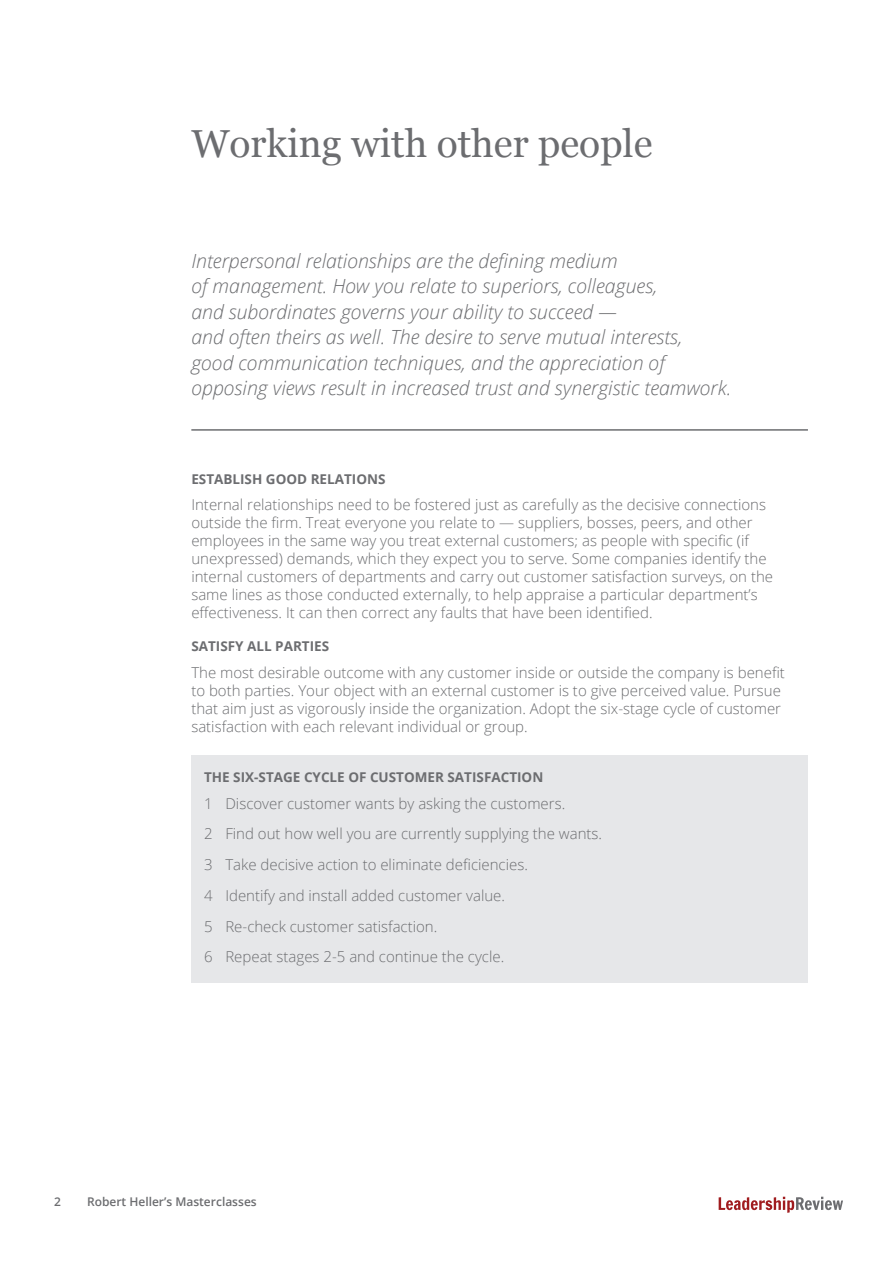
<style>
.page{position:relative;width:893px;height:1263px;background:#fff}
.page>*{position:absolute;margin:0;border:0;box-sizing:border-box;transform-origin:0 0}
.t1{font:39px "Georgia";color:#6c6d70}
.intro{font:italic 300 19.5px/25.5px "Open Sans";color:#6c6d70}
.body{font:300 15px/18px "Open Sans";color:#6c6d70}
.feature_buls{font:300 15px "Open Sans";color:#6c6d70}
.feature_buls_last{font:300 15px "Open Sans";color:#6c6d70}
.h_feature{font:700 13.5px "Open Sans";color:#6c6d70}
.t2{font:600 12px "Open Sans";color:#6c6d70}
</style>
<div class="page">
<svg style="left:719px;top:1197px;width:124px;height:16px"></svg>
<hr style="left:191px;top:429px;width:617px;height:2px;background:#6c6d70">
<div style="left:191px;top:755px;width:617px;height:47px;background:#e6e7e9"></div>
<div style="left:191px;top:784px;width:617px;height:45px;background:#e6e7e9"></div>
<div style="left:191px;top:815px;width:617px;height:45px;background:#e6e7e9"></div>
<div style="left:191px;top:846px;width:617px;height:45px;background:#e6e7e9"></div>
<div style="left:191px;top:877px;width:617px;height:44px;background:#e6e7e9"></div>
<div style="left:191px;top:907px;width:617px;height:45px;background:#e6e7e9"></div>
<div style="left:191px;top:938px;width:617px;height:45px;background:#e6e7e9"></div>
<p class="t1" style="left:191px;top:115px;width:463px">Working with other people</p>
<p class="intro" style="left:191px;top:247px;width:541px">Interpersonal relationships are the defining medium<br>of management. How you relate to superiors, colleagues,<br>and subordinates governs your ability to succeed —<br>and often theirs as well. The desire to serve mutual interests,<br>good communication techniques, and the appreciation of opposing views result in increased trust and synergistic teamwork.</p>
<p class="h_feature" style="left:191px;top:469px;width:196px">ESTABLISH GOOD RELATIONS</p>
<p class="body" style="left:191px;top:495px;width:583px">Internal relationships need to be fostered just as carefully as the decisive connections outside the firm. Treat everyone you relate to — suppliers, bosses, peers, and other employees in the same way you treat external customers; as people with specific (if unexpressed) demands, which they expect you to serve. Some companies identify the internal customers of departments and carry out customer satisfaction surveys, on the same lines as those conducted externally, to help appraise a particular department’s effectiveness. It can then correct any faults that have been identified.</p>
<p class="h_feature" style="left:191px;top:637px;width:139px">SATISFY ALL PARTIES</p>
<p class="body" style="left:191px;top:663px;width:595px">The most desirable outcome with any customer inside or outside the company is benefit to both parties. Your object with an external customer is to give perceived value. Pursue that aim just as vigorously inside the organization. Adopt the six-stage cycle of customer satisfaction with each relevant individual or group.</p>
<p class="h_feature" style="left:204px;top:768px;width:341px">THE SIX-STAGE CYCLE OF CUSTOMER SATISFACTION</p>
<p class="feature_buls" style="left:204px;top:793px;width:363px">1 Discover customer wants by asking the customers.</p>
<p class="feature_buls" style="left:204px;top:824px;width:399px">2 Find out how well you are currently supplying the wants.</p>
<p class="feature_buls" style="left:204px;top:854px;width:325px">3 Take decisive action to eliminate deficiencies.</p>
<p class="feature_buls" style="left:204px;top:885px;width:302px">4 Identify and install added customer value.</p>
<p class="feature_buls" style="left:204px;top:916px;width:235px">5 Re-check customer satisfaction.</p>
<p class="feature_buls_last" style="left:204px;top:947px;width:302px">6 Repeat stages 2-5 and continue the cycle.</p>
<p class="t2" style="left:54px;top:1193px;width:8px">2</p>
<p class="t2" style="left:87px;top:1193px;width:171px">Robert Heller’s Masterclasses</p>
</div>
